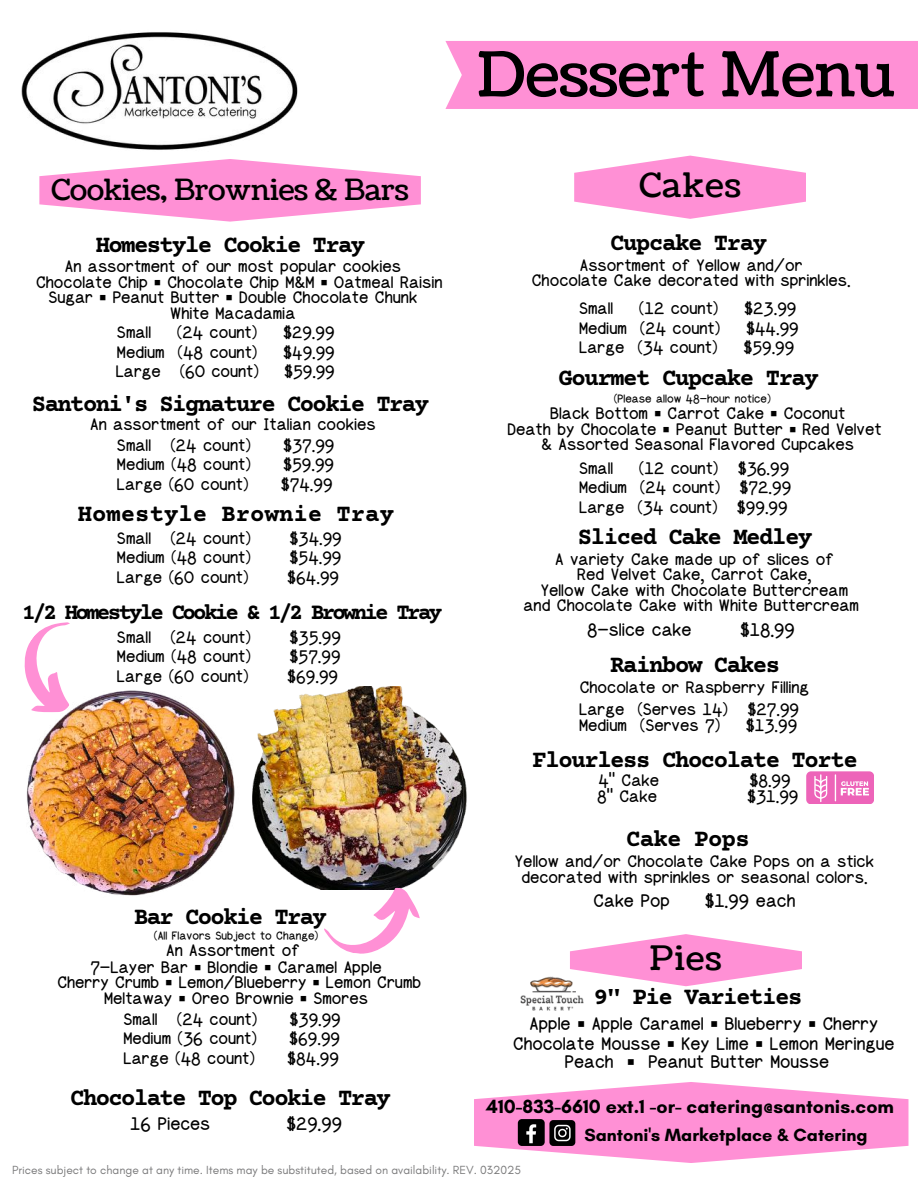
<style>
.page{position:relative;width:918px;height:1188px;background:#fff}
.page>*{position:absolute;margin:0;border:0;box-sizing:border-box;transform-origin:0 0}
.t1{font:61.65px "Coustard";color:#000}
.t2{font:33.6px "Coustard";letter-spacing:.04em;color:#000}
.t3{font:29.1px "Coustard";letter-spacing:-.005em;color:#000}
.t4{font:700 24px "Courier Prime";letter-spacing:-.06em;color:#000}
.t5{font:700 24px "Courier Prime";color:#000}
.t6{font:700 24px "Courier Prime";letter-spacing:-.03em;color:#000}
.t7{font:700 22.5px "Courier Prime";letter-spacing:-.125em;color:#000}
.t8{font:21px/20.2px "Sang Sang Chicago Gulim OTF";color:#000;text-align:center}
.t9{font:19.5px/15.5px "Sang Sang Chicago Gulim OTF";color:#000;text-align:center}
.t10{font:700 19.5px "Glacial Indifference";color:#000}
.t11{font:700 18px "Glacial Indifference";color:#000}
.t12{font:13.5px "Sang Sang Chicago Gulim OTF";color:#000}
.t13{font:12px "Glacial Indifference";color:#79797a}
.s1{font-family:"Noto Sans CJ Ksc"}
</style>
<div class="page">
<div style="left:446px;top:41px;width:472px;height:68px;background:#ff90d5"></div>
<img style="left:21px;top:32px;width:277px;height:118px">
<svg style="left:474px;top:1082px;width:434px;height:81px"></svg>
<svg style="left:39px;top:159px;width:382px;height:63px"></svg>
<svg style="left:574px;top:156px;width:232px;height:63px"></svg>
<img style="left:26px;top:690px;width:208px;height:206px">
<svg style="left:24px;top:622px;width:85px;height:105px"></svg>
<img style="left:234px;top:686px;width:233px;height:204px">
<svg style="left:322px;top:881px;width:101px;height:73px"></svg>
<img style="left:520px;top:977px;width:64px;height:33px">
<svg style="left:806px;top:771px;width:68px;height:33px;background:#f082c6"></svg>
<svg style="left:570px;top:934px;width:232px;height:52px"></svg>
<h1 class="t1" style="left:477px;top:33px;width:420px">Dessert Menu</h1>
<h3 class="t3" style="left:52px;top:170px;width:359px">Cookies, Brownies &amp; Bars</h3>
<h2 class="t2" style="left:639px;top:162px;width:103px">Cakes</h2>
<p class="t4" style="left:96px;top:234px;width:271px">Homestyle Cookie Tray</p>
<p class="t9" style="left:65px;top:259px;width:338px">An assortment of our most popular cookies</p>
<p class="t9" style="left:36px;top:274px;width:408px">Chocolate Chip<span class="s1">▪</span>Chocolate Chip M&amp;M<span class="s1">▪</span>Oatmeal Raisin</p>
<p class="t9" style="left:48px;top:290px;width:370px">Sugar<span class="s1">▪</span>Peanut Butter<span class="s1">▪</span>Double Chocolate Chunk</p>
<p class="t9" style="left:170px;top:305px;width:127px">White Macadamia</p>
<p class="t9" style="left:117px;top:325px;width:36px">Small</p>
<p class="t9" style="left:177px;top:325px;width:82px">(24 count)</p>
<p class="t9" style="left:283px;top:325px;width:53px">$29.99</p>
<p class="t9" style="left:117px;top:344px;width:142px">Medium (48 count)</p>
<p class="t9" style="left:283px;top:344px;width:53px">$49.99</p>
<p class="t9" style="left:116px;top:364px;width:145px">Large (60 count)</p>
<p class="t9" style="left:284px;top:364px;width:52px">$59.99</p>
<p class="t4" style="left:32px;top:392px;width:399px">Santoni's Signature Cookie Tray</p>
<p class="t9" style="left:117px;top:413px;width:260px;line-height:20.9px;text-align:left;text-indent:-27px">An assortment of our Italian cookies<br>Small (24 count)</p>
<p class="t9" style="left:283px;top:437px;width:53px">$37.99</p>
<p class="t9" style="left:117px;top:456px;width:136px">Medium (48 count)</p>
<p class="t9" style="left:283px;top:456px;width:52px">$59.99</p>
<p class="t9" style="left:117px;top:476px;width:133px">Large (60 count)</p>
<p class="t9" style="left:281px;top:476px;width:53px">$74.99</p>
<p class="t5" style="left:78px;top:502px;width:318px">Homestyle Brownie Tray</p>
<p class="t9" style="left:117px;top:530px;width:135px">Small (24 count)</p>
<p class="t9" style="left:290px;top:530px;width:54px">$34.99</p>
<p class="t9" style="left:117px;top:549px;width:136px">Medium (48 count)</p>
<p class="t9" style="left:290px;top:549px;width:53px">$54.99</p>
<p class="t9" style="left:117px;top:569px;width:133px">Large (60 count)</p>
<p class="t9" style="left:287px;top:569px;width:53px">$64.99</p>
<p class="t7" style="left:22px;top:602px;width:422px">1/2 Homestyle Cookie &amp; 1/2 Brownie Tray</p>
<p class="t9" style="left:117px;top:629px;width:135px">Small (24 count)</p>
<p class="t9" style="left:290px;top:629px;width:53px">$35.99</p>
<p class="t9" style="left:117px;top:649px;width:136px">Medium (48 count)</p>
<p class="t9" style="left:290px;top:649px;width:52px">$57.99</p>
<p class="t9" style="left:117px;top:668px;width:133px">Large (60 count)</p>
<p class="t9" style="left:287px;top:668px;width:52px">$69.99</p>
<p class="t4" style="left:134px;top:905px;width:194px">Bar Cookie Tray</p>
<p class="t12" style="left:154px;top:928px;width:166px">(All Flavors Subject to Change)</p>
<p class="t9" style="left:166px;top:943px;width:135px">An Assortment of</p>
<p class="t9" style="left:90px;top:959px;width:293px">7-Layer Bar<span class="s1">▪</span>Blondie<span class="s1">▪</span>Caramel Apple</p>
<p class="t9" style="left:57px;top:975px;width:365px">Cherry Crumb<span class="s1">▪</span>Lemon/Blueberry<span class="s1">▪</span>Lemon Crumb</p>
<p class="t9" style="left:104px;top:990px;width:265px">Meltaway<span class="s1">▪</span>Oreo Brownie<span class="s1">▪</span>Smores</p>
<p class="t9" style="left:123px;top:1011px;width:135px">Small (24 count)</p>
<p class="t9" style="left:290px;top:1011px;width:53px">$39.99</p>
<p class="t9" style="left:123px;top:1030px;width:135px">Medium (36 count)</p>
<p class="t9" style="left:289px;top:1030px;width:52px">$69.99</p>
<p class="t9" style="left:123px;top:1050px;width:133px">Large (48 count)</p>
<p class="t9" style="left:287px;top:1050px;width:53px">$84.99</p>
<p class="t4" style="left:70px;top:1086px;width:322px">Chocolate Top Cookie Tray</p>
<p class="t8" style="left:130px;top:1113px;width:81px">16 Pieces</p>
<p class="t8" style="left:286px;top:1113px;width:57px">$29.99</p>
<p class="t4" style="left:610px;top:231px;width:158px">Cupcake Tray</p>
<p class="t9" style="left:532px;top:257px;width:320px">Assortment of Yellow and/or<br>Chocolate Cake decorated with sprinkles.</p>
<p class="t9" style="left:579px;top:300px;width:36px">Small</p>
<p class="t9" style="left:639px;top:300px;width:81px">(12 count)</p>
<p class="t9" style="left:744px;top:300px;width:54px">$23.99</p>
<p class="t9" style="left:579px;top:320px;width:143px">Medium (24 count)</p>
<p class="t9" style="left:746px;top:320px;width:54px">$44.99</p>
<p class="t9" style="left:579px;top:339px;width:140px">Large (34 count)</p>
<p class="t9" style="left:743px;top:339px;width:52px">$59.99</p>
<p class="t4" style="left:559px;top:366px;width:262px">Gourmet Cupcake Tray</p>
<p class="t12" style="left:614px;top:391px;width:159px">(Please allow 48-hour notice)</p>
<p class="t9" style="left:507px;top:405px;width:376px">Black Bottom<span class="s1">▪</span>Carrot Cake<span class="s1">▪</span>Coconut<br>Death by Chocolate<span class="s1">▪</span>Peanut Butter<span class="s1">▪</span>Red Velvet &amp; Assorted Seasonal Flavored Cupcakes</p>
<p class="t9" style="left:579px;top:460px;width:36px">Small</p>
<p class="t9" style="left:579px;top:458px;width:214px;line-height:19.5px;text-align:justify;text-indent:60px">(12 count) $36.99<br>Medium (24 count) $72.99<br>Large (34 count) $99.99</p>
<p class="t4" style="left:578px;top:526px;width:236px">Sliced Cake Medley</p>
<p class="t9" style="left:523px;top:551px;width:337px">A variety Cake made up of slices of<br>Red Velvet Cake, Carrot Cake,<br>Yellow Cake with Chocolate Buttercream and Chocolate Cake with White Buttercream</p>
<p class="t8" style="left:587px;top:620px;width:106px">8-slice cake</p>
<p class="t8" style="left:740px;top:620px;width:56px">$18.99</p>
<p class="t4" style="left:610px;top:654px;width:171px">Rainbow Cakes</p>
<p class="t9" style="left:579px;top:677px;width:232px;line-height:21.5px;text-align:left">Chocolate or Raspberry Filling<br>Large (Serves 14) $27.99</p>
<p class="t9" style="left:579px;top:718px;width:143px">Medium (Serves 7)</p>
<p class="t9" style="left:746px;top:718px;width:53px">$13.99</p>
<p class="t4" style="left:533px;top:748px;width:327px">Flourless Chocolate Torte</p>
<p class="t9" style="left:598px;top:772px;width:62px">4" Cake</p>
<p class="t9" style="left:749px;top:772px;width:43px">$8.99</p>
<p class="t9" style="left:597px;top:789px;width:62px">8" Cake</p>
<p class="t9" style="left:747px;top:789px;width:53px">$31.99</p>
<p class="t6" style="left:626px;top:827px;width:125px">Cake Pops</p>
<p class="t9" style="left:515px;top:853px;width:361px;line-height:16px">Yellow and/or Chocolate Cake Pops on a stick decorated with sprinkles or seasonal colors.</p>
<p class="t8" style="left:594px;top:890px;width:78px">Cake Pop</p>
<p class="t8" style="left:705px;top:890px;width:92px">$1.99 each</p>
<h2 class="t2" style="left:649px;top:935px;width:74px">Pies</h2>
<p class="t4" style="left:594px;top:985px;width:210px">9" Pie Varieties</p>
<p class="t8" style="left:513px;top:1013px;width:383px">Apple<span class="s1">▪</span>Apple Caramel<span class="s1">▪</span>Blueberry<span class="s1">▪</span>Cherry<br>Chocolate Mousse<span class="s1">▪</span>Key Lime<span class="s1">▪</span>Lemon Meringue</p>
<p class="t8" style="left:565px;top:1052px;width:266px">Peach <span class="s1">▪</span> Peanut Butter Mousse</p>
<p class="t10" style="left:486px;top:1094px;width:409px">410-833-6610 ext.1 -or- catering@santonis.com</p>
<p class="t11" style="left:584px;top:1124px;width:285px">Santoni's Marketplace &amp; Catering</p>
<p class="t13" style="left:12px;top:1162px;width:511px">Prices subject to change at any time. Items may be substituted, based on availability. REV. 032025</p>
</div>
